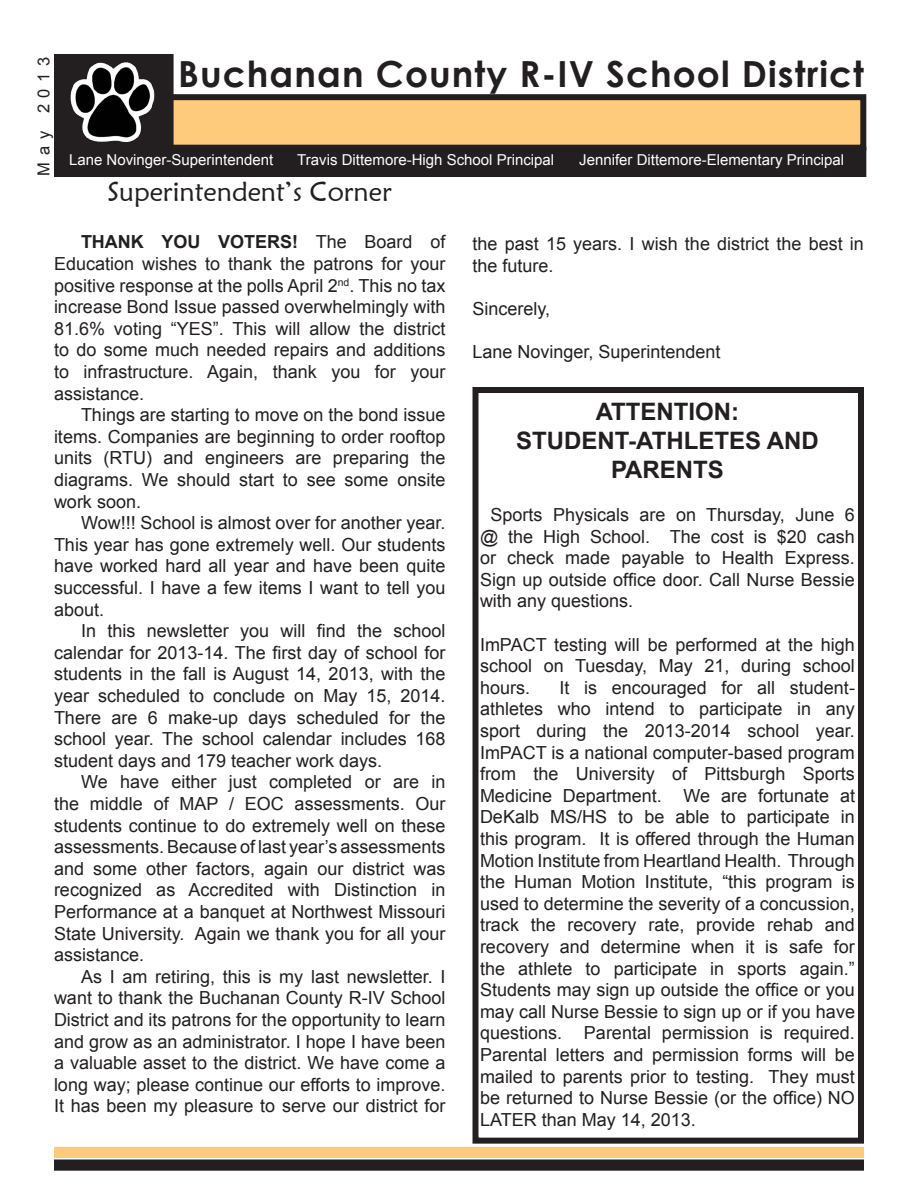
<style>
.page{position:relative;width:918px;height:1188px;background:#fff}
.page>*{position:absolute;margin:0;border:0;box-sizing:border-box;transform-origin:0 0}
.t1{font:700 36px "Century Gothic";letter-spacing:.03em;color:#231f20}
.t2{font:27px "Maiandra GD";color:#231f20}
.t3{font:700 24px/28.8px "Arial";color:#231f20;text-align:center}
.t4{font:18px/21.6px "Arial";color:#231f20;text-align:justify}
.t5{font:16.5px "Arial";letter-spacing:.4em;color:#231f20}
.t6{font:15px "Arial";color:#fff}
.s1{font-weight:700}
</style>
<div class="page">
<div style="left:472px;top:387px;width:392px;height:757px;border:6px solid #231f20"></div>
<div style="left:54px;top:1147px;width:810px;height:11px;background:#fdcb7b"></div>
<div style="left:169px;top:97px;width:694px;height:51px;background:#fdcb7b"></div>
<div style="left:166px;top:94px;width:700px;height:57px;border:6px solid #231f20"></div>
<div style="left:55px;top:55px;width:118px;height:95px;background:#231f20"></div>
<div style="left:54px;top:54px;width:120px;height:96px;border:2px solid #231f20"></div>
<img style="left:70px;top:62px;width:85px;height:80px">
<div style="left:55px;top:148px;width:811px;height:28px;background:#231f20"></div>
<div style="left:54px;top:147px;width:812px;height:30px;border:2px solid #231f20"></div>
<div style="left:54px;top:1160px;width:810px;height:11px;border:6px solid #231f20"></div>
<p class="t5" style="left:33px;top:176px;width:120px;rotate:-90deg">May 2013</p>
<p class="t1" style="left:178px;top:46px;width:687px">Buchanan County R-IV School District</p>
<p class="t6" style="left:69px;top:150px;width:206px">Lane Novinger-Superintendent</p>
<p class="t6" style="left:297px;top:150px;width:258px">Travis Dittemore-High School Principal</p>
<p class="t6" style="left:579px;top:150px;width:267px">Jennifer Dittemore-Elementary Principal</p>
<p class="t2" style="left:108px;top:175px;width:286px">Superintendent’s Corner</p>
<p class="t4" style="left:54px;top:232px;width:393px;text-indent:27px"><span class="s1">THANK YOU VOTERS!</span> The Board of Education wishes to thank the patrons for your positive response at the polls April 2<sup>nd</sup>. This no tax increase Bond Issue passed overwhelmingly with 81.6% voting “YES”. This will allow the district to do some much needed repairs and additions to infrastructure. Again, thank you for your assistance.</p>
<p class="t4" style="left:54px;top:404px;width:393px;text-indent:27px">Things are starting to move on the bond issue items. Companies are beginning to order rooftop units (RTU) and engineers are preparing the diagrams. We should start to see some onsite work soon.</p>
<p class="t4" style="left:54px;top:512px;width:393px;text-indent:27px">Wow!!! School is almost over for another year.<br>This year has gone extremely well. Our students have worked hard all year and have been quite successful. I have a few items I want to tell you about.</p>
<p class="t4" style="left:54px;top:620px;width:393px;text-indent:27px">In this newsletter you will find the school calendar for 2013-14. The first day of school for students in the fall is August 14, 2013, with the year scheduled to conclude on May 15, 2014.<br>There are 6 make-up days scheduled for the school year. The school calendar includes 168 student days and 179 teacher work days.</p>
<p class="t4" style="left:54px;top:772px;width:393px;text-indent:27px">We have either just completed or are in the middle of MAP / EOC assessments. Our students continue to do extremely well on these assessments. Because of last year’s assessments and some other factors, again our district was recognized as Accredited with Distinction in Performance at a banquet at Northwest Missouri State University. Again we thank you for all your assistance.</p>
<p class="t4" style="left:54px;top:966px;width:393px;text-indent:27px">As I am retiring, this is my last newsletter. I want to thank the Buchanan County R-IV School District and its patrons for the opportunity to learn and grow as an administrator. I hope I have been a valuable asset to the district. We have come a long way; please continue our efforts to improve.<br>It has been my pleasure to serve our district for</p>
<p class="t4" style="left:472px;top:233px;width:393px">the past 15 years. I wish the district the best in the future.</p>
<p class="t4" style="left:472px;top:298px;width:79px">Sincerely,</p>
<p class="t4" style="left:472px;top:341px;width:250px">Lane Novinger, Superintendent</p>
<p class="t3" style="left:596px;top:398px;width:145px">ATTENTION:</p>
<p class="t3" style="left:516px;top:427px;width:304px">STUDENT-ATHLETES AND<br>PARENTS</p>
<p class="t4" style="left:480px;top:504px;width:376px;text-indent:10px">Sports Physicals are on Thursday, June 6 @ the High School. The cost is $20 cash or check made payable to Health Express.<br>Sign up outside office door. Call Nurse Bessie with any questions.</p>
<p class="t4" style="left:480px;top:634px;width:376px">ImPACT testing will be performed at the high school on Tuesday, May 21, during school hours.</p>
<p class="t4" style="left:480px;top:677px;width:377px;text-indent:79px">It is encouraged for all student&shy;athletes who intend to participate in any sport during the 2013-2014 school year.<br>ImPACT is a national computer-based program from the University of Pittsburgh Sports Medicine Department. We are fortunate at DeKalb MS/HS to be able to participate in this program. It is offered through the Human Motion Institute from Heartland Health. Through the Human Motion Institute, “this program is used to determine the severity of a concussion, track the recovery rate, provide rehab and recovery and determine when it is safe for the athlete to participate in sports again.” Students may sign up outside the office or you may call Nurse Bessie to sign up or if you have questions. Parental permission is required.<br>Parental letters and permission forms will be mailed to parents prior to testing. They must be returned to Nurse Bessie (or the office) NO LATER than May 14, 2013.</p>
</div>
